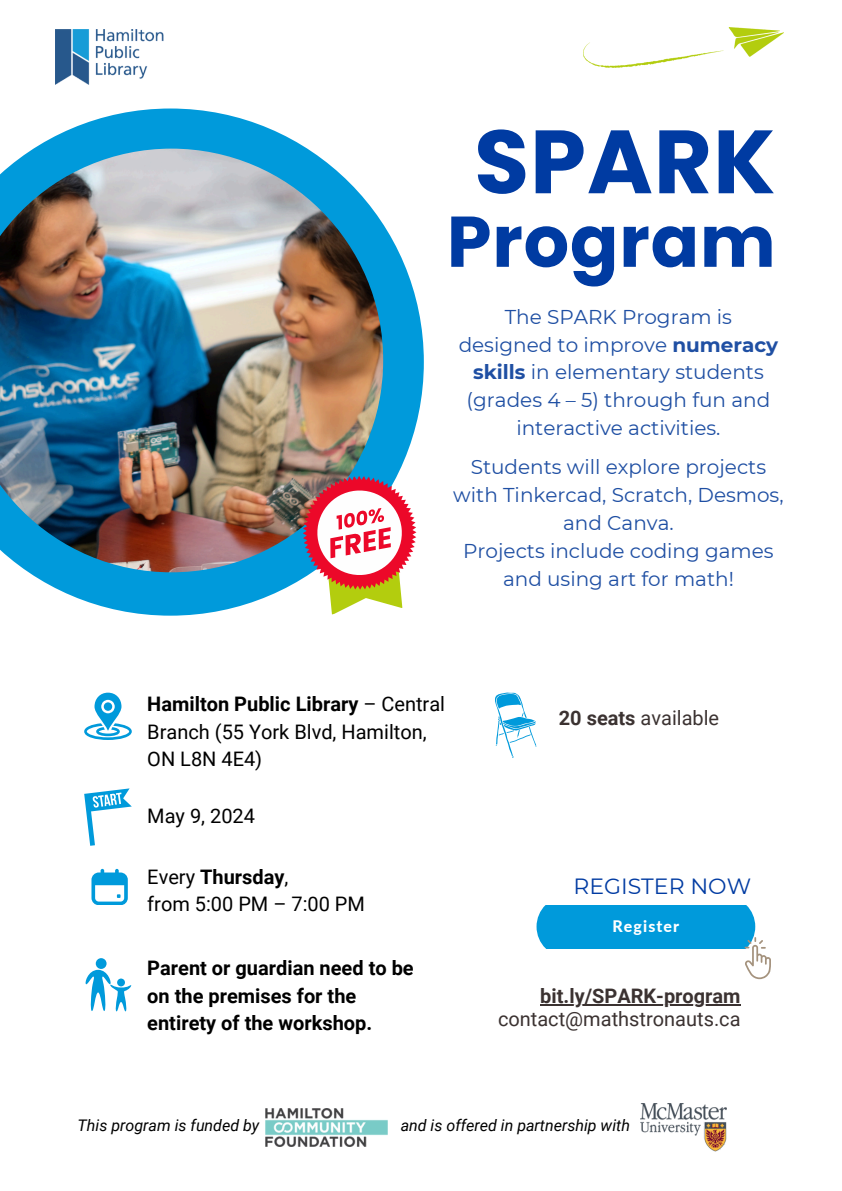
<style>
.page{position:relative;width:842px;height:1191px;background:#fff}
.page>*{position:absolute;margin:0;border:0;box-sizing:border-box;transform-origin:0 0}
.t1{font:700 89.6px "Poppins";letter-spacing:.01em;color:#003ba2}
.t2{font:700 71.6px "Poppins";letter-spacing:.01em;color:#003ba2}
.t3{font:22px "Montserrat";color:#003ba2}
.t4{font:20px/27.8px "Montserrat";color:#1f4fa3;text-align:center}
.t5{font:20px/27.8px "Roboto";color:#000}
.t6{font:700 20px/27.8px "Roboto";color:#000}
.t7{font:20px "Roboto";color:#3b3231}
.t8{font:700 20px "Roboto";color:#3b3231}
.t9{font:italic 16px "Roboto";color:#000}
.t10{font:800 15.9px "Lato";letter-spacing:.07em;color:#fff}
.s1{font-weight:700}
</style>
<div class="page">
<svg style="left:28px;top:108px;width:396px;height:507px;fill:#009adb"></svg>
<img style="left:0;top:149px;width:383px;height:423px">
<svg style="left:298px;top:470px;width:124px;height:145px"></svg>
<img style="left:583px;top:27px;width:200px;height:40px">
<svg style="left:84px;top:692px;width:47px;height:47px"></svg>
<svg style="left:84px;top:788px;width:47px;height:57px"></svg>
<svg style="left:91px;top:868px;width:36px;height:36px"></svg>
<svg style="left:495px;top:692px;width:41px;height:65px"></svg>
<div style="left:96px;top:958px;width:11px;height:10px;background:#009adb;border-radius:50%"></div>
<svg style="left:85px;top:969px;width:46px;height:42px"></svg>
<img style="left:56px;top:30px;width:108px;height:54px">
<svg style="left:537px;top:905px;width:234px;height:73px"></svg>
<hr style="left:540px;top:1004px;width:201px;height:1px;background:#3b3231">
<img style="left:266px;top:1108px;width:121px;height:38px">
<img style="left:641px;top:1103px;width:85px;height:47px">
<h4 class="t1" style="left:474px;top:99px;width:303px">SPARK</h4>
<h4 class="t2" style="left:447px;top:191px;width:330px">Program</h4>
<h4 class="t4" style="left:459px;top:303px;width:321px">The SPARK Program is designed to improve <span class="s1">numeracy skills</span> in elementary students (grades 4 – 5) through fun and interactive activities.</h4>
<h4 class="t4" style="left:453px;top:453px;width:332px">Students will explore projects with Tinkercad, Scratch, Desmos, and Canva.<br>Projects include coding games and using art for math!</h4>
<p class="t5" style="left:147px;top:690px;width:299px"><span class="s1">Hamilton Public Library</span> – Central<br>Branch (55 York Blvd, Hamilton,<br>ON L8N 4E4)</p>
<p class="t5" style="left:147px;top:802px;width:109px">May 9, 2024</p>
<p class="t5" style="left:147px;top:862px;width:219px">Every <span class="s1">Thursday</span>,<br>from 5:00 PM – 7:00 PM</p>
<p class="t6" style="left:147px;top:954px;width:268px">Parent or guardian need to be on the premises for the entirety of the workshop.</p>
<p class="t7" style="left:559px;top:706px;width:162px"><span class="s1">20 seats</span> available</p>
<h4 class="t3" style="left:573px;top:872px;width:179px">REGISTER NOW</h4>
<h1 class="t10" style="left:612px;top:915px;width:68px">Register</h1>
<p class="t8" style="left:540px;top:984px;width:202px">bit.ly/SPARK-program</p>
<h4 class="t7" style="left:498px;top:1007px;width:244px">contact@mathstronauts.ca</h4>
<p class="t9" style="left:78px;top:1115px;width:183px">This program is funded by</p>
<h5 class="t9" style="left:401px;top:1115px;width:231px">and is offered in partnership with</h5>
</div>
